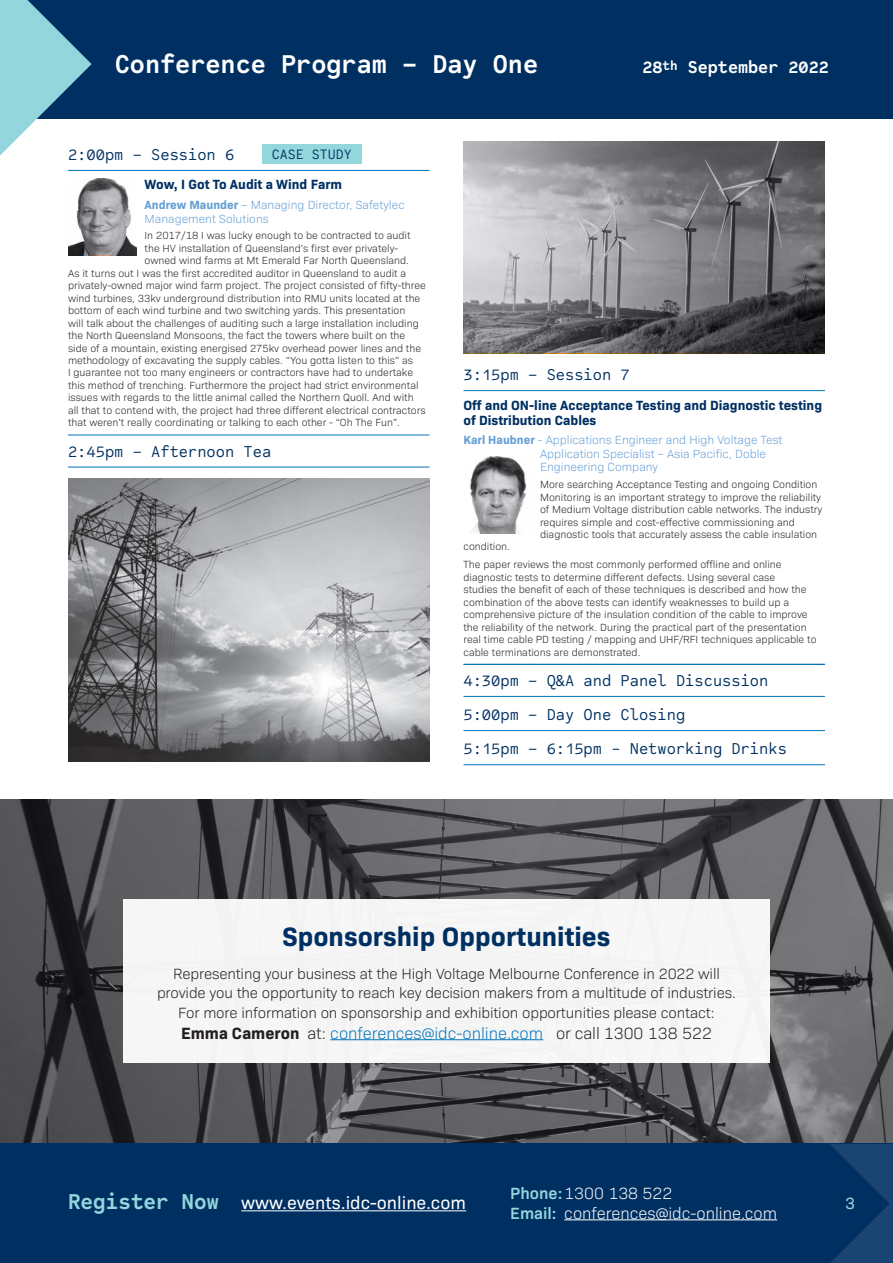
<style>
.page{position:relative;width:893px;height:1263px;background:#fff}
.page>*{position:absolute;margin:0;border:0;box-sizing:border-box;transform-origin:0 0}
.t1{font:700 27px "Bio Sans W04";color:#003062}
.Section_Heading{font:700 27px "Code Saver";color:#fff}
.t2{font:18px "Bio Sans W04";color:#fff}
.Section_Heading-2{font:700 18px "Code Saver";color:#fff}
.Event_Time_Title{font:16.5px "Code Saver";color:#003062}
.t3{font:300 16.5px "Bio Sans W04";color:#0174bc}
.t4{font:300 16.5px/20px "Bio Sans W04";color:#fff}
.t5{font:16.5px "Bio Sans W04";color:#93d6dc}
.t6{font:300 15px/19.5px "Bio Sans W04";letter-spacing:-.01em;color:#231f20;text-align:center}
.Session_Type{font:14.25px "Code Saver";color:#003062}
.Session_Title{font:700 13.5px/15px "Bio Sans W04";color:#003062}
.Session_Speaker{font:300 12px/13.5px "Bio Sans W04";color:#669fd5}
.Session_Description{font:300 10.5px/12.5px "Bio Sans W04";color:#231f20}
.s1{font-weight:700}
.s2{font-weight:700;color:#231f20}
.s3{color:#231f20}
.s4{font-family:"Code Saver";font-weight:700;font-size:22.5px;color:#93d6dc}
.s5{font-weight:600;color:#93d6dc}
</style>
<div class="page">
<img style="left:0;top:799px;width:893px;height:345px">
<div style="left:123px;top:899px;width:647px;height:163px;background:#f6f6f6"></div>
<hr style="left:330px;top:1039px;width:213px;height:1px;background:#0174bc">
<hr style="left:68px;top:170px;width:361px;height:1px;background:#0174bc">
<hr style="left:68px;top:435px;width:361px;height:1px;background:#0174bc">
<hr style="left:68px;top:467px;width:361px;height:1px;background:#0174bc">
<div style="left:262px;top:144px;width:100px;height:20px;background:#93d6dc"></div>
<hr style="left:463px;top:390px;width:362px;height:1px;background:#0174bc">
<hr style="left:463px;top:664px;width:362px;height:1px;background:#0174bc">
<hr style="left:463px;top:696px;width:362px;height:1px;background:#0174bc">
<hr style="left:463px;top:730px;width:362px;height:1px;background:#0174bc">
<hr style="left:463px;top:764px;width:362px;height:1px;background:#0174bc">
<div style="left:0;top:0;width:893px;height:118px;background:#003062"></div>
<img style="left:68px;top:179px;width:68px;height:76px">
<img style="left:470px;top:457px;width:57px;height:76px">
<svg style="left:0;top:0;width:92px;height:156px"></svg>
<img style="left:463px;top:142px;width:362px;height:211px">
<img style="left:68px;top:478px;width:361px;height:284px">
<div style="left:0;top:1144px;width:893px;height:119px;background:#003062"></div>
<svg style="left:830px;top:1144px;width:63px;height:119px"></svg>
<hr style="left:241px;top:1210px;width:225px;height:1px;background:#fff">
<hr style="left:564px;top:1219px;width:213px;height:1px;background:#fff">
<p class="Section_Heading" style="left:115px;top:46px;width:425px">Conference Program – Day One</p>
<p class="Section_Heading-2" style="left:642px;top:55px;width:188px">28<sup>th</sup> September 2022</p>
<p class="Event_Time_Title" style="left:68px;top:144px;width:168px">2:00pm – Session 6</p>
<p class="Session_Type" style="left:272px;top:146px;width:81px">CASE STUDY</p>
<p class="Session_Title" style="left:145px;top:176px;width:199px">Wow, I Got To Audit a Wind Farm</p>
<p class="Session_Speaker" style="left:145px;top:197px;width:261px"><span class="s1">Andrew Maunder</span> – Managing Director, Safetylec<br>Management Solutions</p>
<p class="Session_Description" style="left:145px;top:229px;width:267px">In 2017/18 I was lucky enough to be contracted to audit</p>
<p class="Session_Description" style="left:145px;top:241px;width:255px">the HV installation of Queensland’s first ever privately-</p>
<p class="Session_Description" style="left:145px;top:254px;width:266px">owned wind farms at Mt Emerald Far North Queensland.</p>
<p class="Session_Description" style="left:68px;top:266px;width:340px">As it turns out I was the first accredited auditor in Queensland to audit a</p>
<p class="Session_Description" style="left:68px;top:279px;width:359px">privately-owned major wind farm project. The project consisted of fifty-three</p>
<p class="Session_Description" style="left:68px;top:291px;width:354px">wind turbines, 33kv underground distribution into RMU units located at the</p>
<p class="Session_Description" style="left:68px;top:303px;width:339px">bottom of each wind turbine and two switching yards. This presentation</p>
<p class="Session_Description" style="left:68px;top:316px;width:352px">will talk about the challenges of auditing such a large installation including</p>
<p class="Session_Description" style="left:68px;top:328px;width:339px">the North Queensland Monsoons, the fact the towers where built on the</p>
<p class="Session_Description" style="left:68px;top:341px;width:355px">side of a mountain, existing energised 275kv overhead power lines and the</p>
<p class="Session_Description" style="left:68px;top:353px;width:347px">methodology of excavating the supply cables. “You gotta listen to this” as</p>
<p class="Session_Description" style="left:68px;top:366px;width:347px">I guarantee not too many engineers or contractors have had to undertake</p>
<p class="Session_Description" style="left:68px;top:378px;width:352px">this method of trenching. Furthermore the project had strict environmental</p>
<p class="Session_Description" style="left:68px;top:391px;width:347px">issues with regards to the little animal called the Northern Quoll. And with</p>
<p class="Session_Description" style="left:68px;top:403px;width:359px">all that to contend with, the project had three different electrical contractors</p>
<p class="Session_Description" style="left:68px;top:416px;width:333px">that weren’t really coordinating or talking to each other - “Oh The Fun”.</p>
<p class="Event_Time_Title" style="left:68px;top:441px;width:205px">2:45pm – Afternoon Tea</p>
<p class="Event_Time_Title" style="left:463px;top:364px;width:168px">3:15pm – Session 7</p>
<p class="Session_Title" style="left:463px;top:396px;width:360px">Off and ON-line Acceptance Testing and Diagnostic testing of Distribution Cables</p>
<p class="Session_Speaker" style="left:540px;top:433px;width:244px;text-indent:-77px"><span class="s1">Karl Haubner</span> - Applications Engineer and High Voltage Test<br>Application Specialist – Asia Pacific, Doble<br>Engineering Company</p>
<p class="Session_Description" style="left:540px;top:477px;width:284px">More searching Acceptance Testing and ongoing Condition Monitoring is an important strategy to improve the reliability of Medium Voltage distribution cable networks. The industry requires simple and cost-effective commissioning and diagnostic tools that accurately assess the cable insulation</p>
<p class="Session_Description" style="left:463px;top:540px;width:48px">condition.</p>
<p class="Session_Description" style="left:463px;top:558px;width:355px">The paper reviews the most commonly performed offline and online diagnostic tests to determine different defects. Using several case<br>studies the benefit of each of these techniques is described and how the combination of the above tests can identify weaknesses to build up a comprehensive picture of the insulation condition of the cable to improve the reliability of the network. During the practical part of the presentation real time cable PD testing / mapping and UHF/RFI techniques applicable to cable terminations are demonstrated.</p>
<p class="Event_Time_Title" style="left:463px;top:670px;width:306px">4:30pm – Q&amp;A and Panel Discussion</p>
<p class="Event_Time_Title" style="left:463px;top:704px;width:223px">5:00pm – Day One Closing</p>
<p class="Event_Time_Title" style="left:463px;top:738px;width:325px">5:15pm – 6:15pm - Networking Drinks</p>
<h1 class="t1" style="left:282px;top:916px;width:330px">Sponsorship Opportunities</h1>
<p class="t6" style="left:157px;top:962px;width:580px">Representing your business at the High Voltage Melbourne Conference in 2022 will provide you the opportunity to reach key decision makers from a multitude of industries.<br>For more information on sponsorship and exhibition opportunities please contact:</p>
<p class="t3" style="left:181px;top:1021px;width:532px"><span class="s2">Emma Cameron</span> <span class="s3">at:</span> conferences@idc-online.com <span class="s3">or call 1300 138 522</span></p>
<h2 class="t2" style="left:68px;top:1190px;width:400px"><span class="s4">Register Now</span> www.events.idc-online.com</h2>
<h3 class="t4" style="left:510px;top:1182px;width:268px"><span class="s5">Phone:</span>1300 138 522<br><span class="s5">Email:</span> conferences@idc-online.com</h3>
<h3 class="t5" style="left:845px;top:1191px;width:11px">3</h3>
</div>
